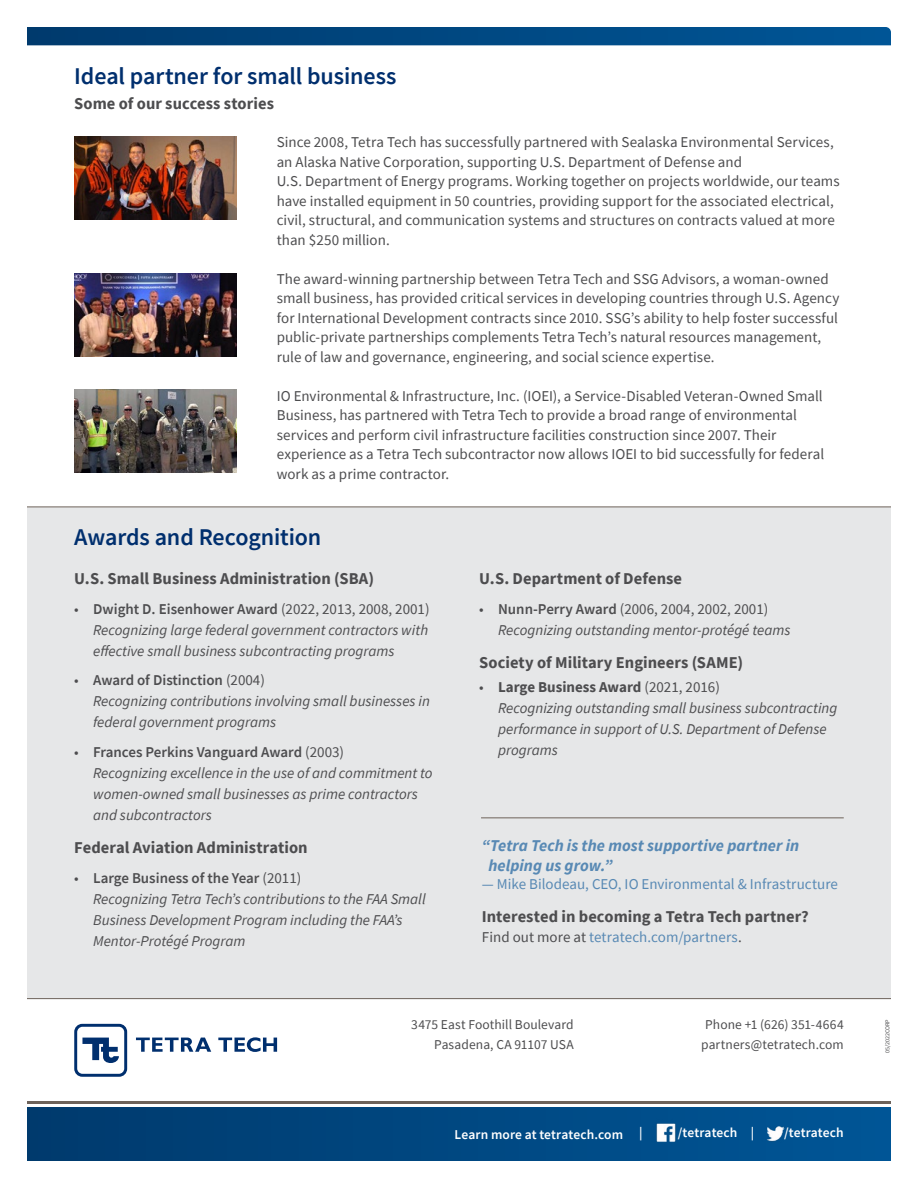
<style>
.page{position:relative;width:918px;height:1188px;background:#fff}
.page>*{position:absolute;margin:0;border:0;box-sizing:border-box;transform-origin:0 0}
.t1{font:600 24px "Source Sans Pro";letter-spacing:-.005em;color:#002f6e}
.t2{font:700 16.5px "Source Sans Pro";letter-spacing:.005em;color:#4d4d4f}
.t3{font:italic 700 16.5px/19.8px "Source Sans Pro";letter-spacing:.005em;color:#5889b4}
.t4{font:15px/19.5px "Source Sans Pro";letter-spacing:.005em;color:#4d4d4f}
.t5{font:italic 15px/21px "Source Sans Pro";color:#4d4d4f}
.t6{font:15px "Source Sans Pro";letter-spacing:.005em;color:#5889b4}
.t7{font:13.5px/19.5px "Source Sans Pro";letter-spacing:.01em;color:#4d4d4f;text-align:right}
.t8{font:600 13.5px "Source Sans Pro";letter-spacing:.005em;color:#fff}
.t9{font:6px "Source Sans Pro";color:#4d4d4f}
.s1{font-style:normal}
.s2{font-weight:600;font-style:normal}
.s3{font-weight:700;font-style:normal}
.s4{color:#4d4d4f}
</style>
<div class="page">
<svg style="left:74px;top:1024px;width:53px;height:53px"></svg>
<svg style="left:136px;top:1038px;width:75px;height:14px"></svg>
<svg style="left:218px;top:1037px;width:59px;height:15px"></svg>
<svg style="left:27px;top:27px;width:864px;height:18px;background:#004781"></svg>
<svg style="left:27px;top:1107px;width:864px;height:54px;background:#004781"></svg>
<hr style="left:27px;top:1102px;width:864px;height:2px;background:#6d625a">
<img style="left:652px;top:1119px;width:28px;height:27px">
<img style="left:761px;top:1120px;width:29px;height:27px">
<div style="left:27px;top:507px;width:864px;height:492px;background:#e6e7e8"></div>
<img style="left:74px;top:274px;width:162px;height:83px">
<img style="left:74px;top:136px;width:162px;height:83px">
<img style="left:74px;top:389px;width:162px;height:83px">
<hr style="left:481px;top:817px;width:363px;height:1px;background:#6d625a">
<h1 class="t1" style="left:74px;top:60px;width:324px">Ideal partner for small business</h1>
<p class="t2" style="left:74px;top:92px;width:201px">Some of our success stories</p>
<p class="t4" style="left:277px;top:133px;width:564px">Since 2008, Tetra Tech has successfully partnered with Sealaska Environmental Services, an Alaska Native Corporation, supporting U.S. Department of Defense and<br>U.S. Department of Energy programs. Working together on projects worldwide, our teams have installed equipment in 50 countries, providing support for the associated electrical, civil, structural, and communication systems and structures on contracts valued at more than $250 million.</p>
<p class="t4" style="left:277px;top:269px;width:564px">The award-winning partnership between Tetra Tech and SSG Advisors, a woman-owned small business, has provided critical services in developing countries through U.S. Agency for International Development contracts since 2010. SSG’s ability to help foster successful public-private partnerships complements Tetra Tech’s natural resources management, rule of law and governance, engineering, and social science expertise.</p>
<p class="t4" style="left:277px;top:386px;width:549px">IO Environmental &amp; Infrastructure, Inc. (IOEI), a Service-Disabled Veteran-Owned Small Business, has partnered with Tetra Tech to provide a broad range of environmental services and perform civil infrastructure facilities construction since 2007. Their experience as a Tetra Tech subcontractor now allows IOEI to bid successfully for federal work as a prime contractor.</p>
<h1 class="t1" style="left:74px;top:521px;width:249px">Awards and Recognition</h1>
<p class="t2" style="left:74px;top:567px;width:301px">U.S. Small Business Administration (SBA)</p>
<p class="t5" style="left:93px;top:598px;width:338px;text-align:justify;text-indent:-19px"><span class="s1">•</span> <span class="s2">Dwight D. Eisenhower Award</span> <span class="s1">(2022, 2013, 2008, 2001)<br></span>Recognizing large federal government contractors with effective small business subcontracting programs</p>
<p class="t5" style="left:93px;top:670px;width:338px;text-indent:-19px"><span class="s1">•</span> <span class="s2">Award of Distinction</span> <span class="s1">(2004)<br></span>Recognizing contributions involving small businesses in federal government programs</p>
<p class="t5" style="left:93px;top:741px;width:341px;text-indent:-19px"><span class="s1">•</span> <span class="s2">Frances Perkins Vanguard Award</span> <span class="s1">(2003)<br></span>Recognizing excellence in the use of and commitment to women-owned small businesses as prime contractors and subcontractors</p>
<p class="t2" style="left:74px;top:837px;width:235px">Federal Aviation Administration</p>
<p class="t5" style="left:93px;top:867px;width:334px;text-indent:-19px"><span class="s1">•</span> <span class="s2">Large Business of the Year</span> <span class="s1">(2011)<br></span>Recognizing Tetra Tech’s contributions to the FAA Small Business Development Program including the FAA’s Mentor-Protégé Program</p>
<p class="t2" style="left:479px;top:567px;width:204px">U.S. Department of Defense</p>
<p class="t5" style="left:498px;top:598px;width:294px;text-indent:-19px"><span class="s1">•</span> <span class="s2">Nunn-Perry Award</span> <span class="s1">(2006, 2004, 2002, 2001)<br></span>Recognizing outstanding mentor-protégé teams</p>
<p class="t2" style="left:479px;top:651px;width:265px">Society of Military Engineers (SAME)</p>
<p class="t5" style="left:498px;top:676px;width:341px;text-indent:-19px"><span class="s1">•</span> <span class="s3">Large Business Award</span> <span class="s1">(2021, 2016)<br></span>Recognizing outstanding small business subcontracting performance in support of U.S. Department of Defense programs</p>
<p class="t3" style="left:488px;top:835px;width:312px;text-indent:-7px">“Tetra Tech is the most supportive partner in helping us grow.”</p>
<p class="t6" style="left:482px;top:874px;width:358px">— Mike Bilodeau, CEO, IO Environmental &amp; Infrastructure</p>
<p class="t2" style="left:482px;top:906px;width:328px">Interested in becoming a Tetra Tech partner?</p>
<p class="t6" style="left:482px;top:927px;width:261px"><span class="s4">Find out more at</span> tetratech.com/partners<span class="s4">.</span></p>
<p class="t7" style="left:411px;top:1015px;width:164px">3475 East Foothill Boulevard<br>Pasadena, CA 91107 USA</p>
<p class="t7" style="left:701px;top:1015px;width:144px;text-align:center">Phone +1 (626) 351-4664 partners@tetratech.com</p>
<p class="t8" style="left:455px;top:1126px;width:170px">Learn more at tetratech.com</p>
<p class="t8" style="left:639px;top:1124px;width:5px">|</p>
<p class="t8" style="left:678px;top:1124px;width:78px">/tetratech |</p>
<p class="t8" style="left:784px;top:1124px;width:61px">/tetratech</p>
<p class="t9" style="left:884px;top:1053px;width:36px;rotate:-90deg">05/2022CORP</p>
</div>
